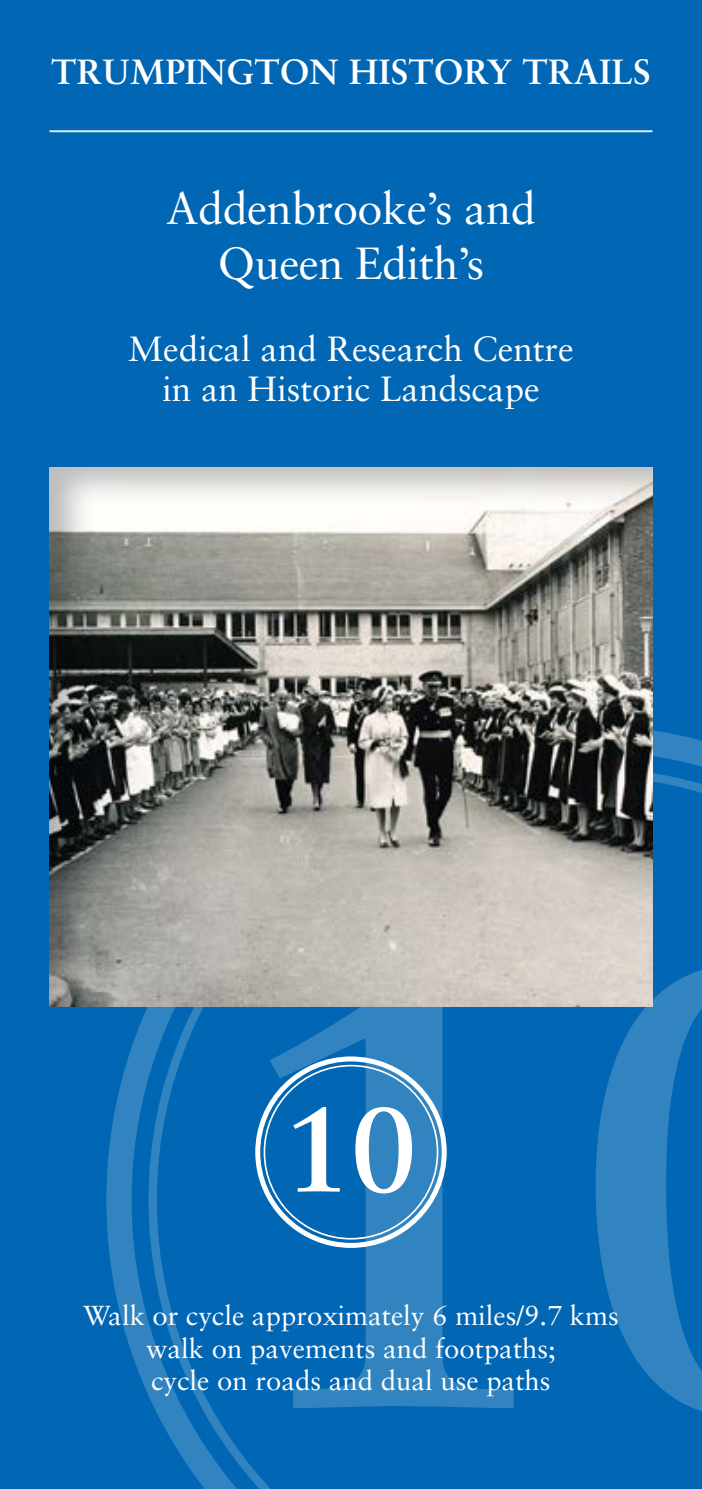
<style>
.page{position:relative;width:702px;height:1489px;background:#fff}
.page>*{position:absolute;margin:0;border:0;box-sizing:border-box;transform-origin:0 0}
.t1{font:700 120px "Sabon";color:#fff}
.t2{font:45px/55px "Sabon";letter-spacing:-.01em;color:#fff;text-align:center}
.t3{font:35px/40px "Sabon";color:#fff;text-align:center}
.t4{font:700 35px "Sabon";letter-spacing:.01em;color:#fff}
.t5{font:27.5px/32.5px "Sabon";color:#fff;text-align:center}
</style>
<div class="page">
<div style="left:0;top:0;width:702px;height:1488px;background:#0166b3"></div>
<svg style="left:106px;top:734px;width:596px;height:660px"></svg>
<svg style="left:148px;top:767px;width:554px;height:721px"></svg>
<svg style="left:270px;top:963px;width:432px;height:454px"></svg>
<div style="left:29px;top:448px;width:644px;height:560px;background:#231f20;opacity:.3"></div>
<div style="left:255px;top:1056px;width:191px;height:191px;border:5px solid #fff;border-radius:50%"></div>
<hr style="left:50px;top:130px;width:602px;height:1px;background:#fff">
<hr style="left:50px;top:131px;width:602px;height:1px;background:#fff">
<p class="t4" style="left:51px;top:50px;width:601px">TRUMPINGTON HISTORY TRAILS</p>
<h2 class="t2" style="left:166px;top:180px;width:371px">Addenbrooke’s and<br>Queen Edith’s</h2>
<p class="t3" style="left:128px;top:329px;width:447px">Medical and Research Centre in an Historic Landscape</p>
<h1 class="t1" style="left:283px;top:1075px;width:135px">10</h1>
<p class="t5" style="left:83px;top:1298px;width:537px">Walk or cycle approximately 6 miles/9.7 kms walk on pavements and footpaths;<br>cycle on roads and dual use paths</p>
</div>
